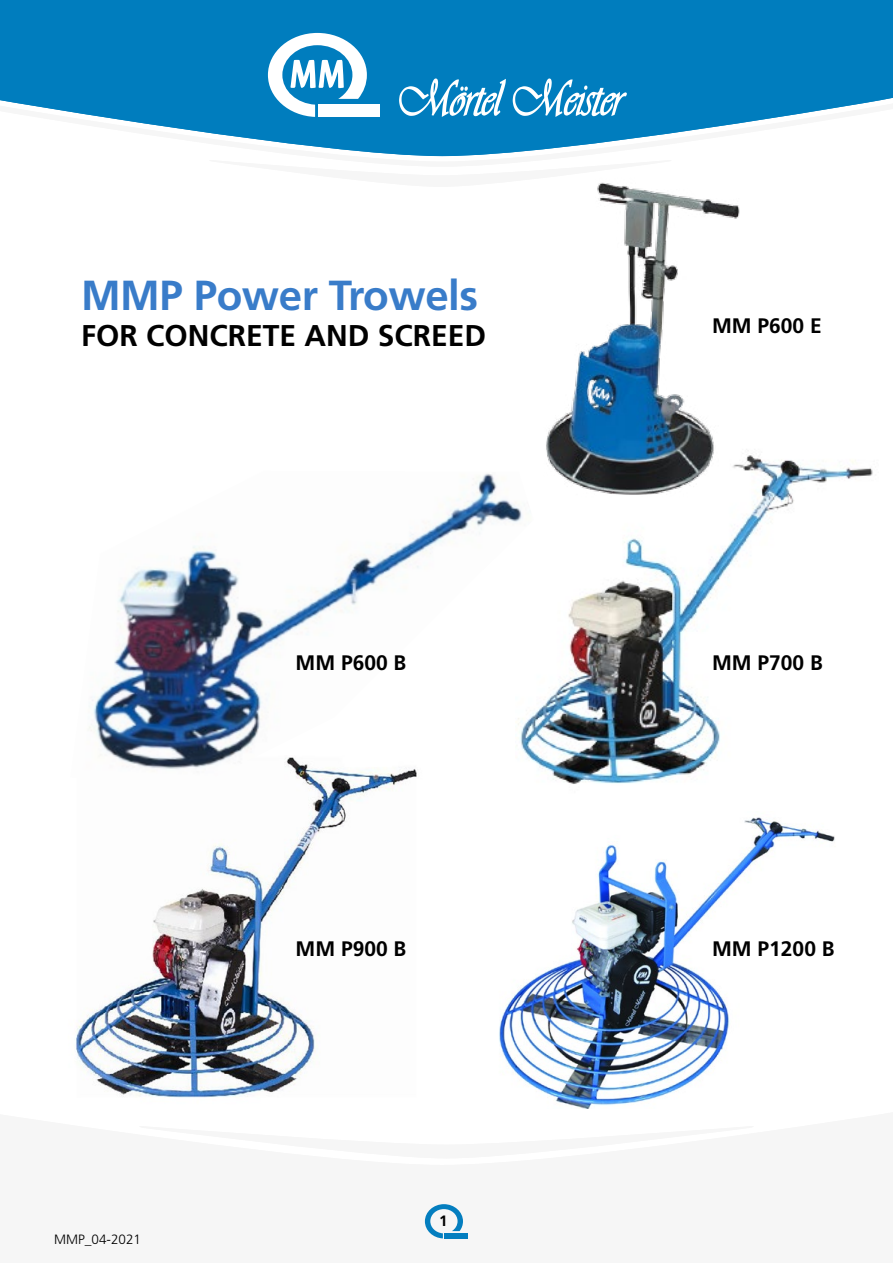
<style>
.page{position:relative;width:893px;height:1263px;background:#fff}
.page>*{position:absolute;margin:0;border:0;box-sizing:border-box;transform-origin:0 0}
.Subhead{font:700 42px "Frutiger";letter-spacing:-.01em;color:#397cc9}
.Subhead-2{font:700 30px "Frutiger";color:#000}
.Subhead-3{font:700 21px "Frutiger";color:#000}
.Subhead-4{font:700 15px "Frutiger";color:#000}
.Subhead-5{font:300 13.5px "Frutiger";color:#000}
</style>
<div class="page">
<img style="left:75px;top:779px;width:332px;height:319px">
<img style="left:534px;top:458px;width:339px;height:326px">
<img style="left:89px;top:473px;width:445px;height:306px">
<img style="left:499px;top:817px;width:336px;height:292px">
<div style="left:0;top:0;width:893px;height:101px;background:#007dbe"></div>
<svg style="left:5px;top:101px;width:871px;height:56px"></svg>
<svg style="left:399px;top:78px;width:107px;height:45px"></svg>
<svg style="left:513px;top:78px;width:114px;height:45px"></svg>
<div style="left:319px;top:105px;width:61px;height:12px;background:#fff"></div>
<svg style="left:268px;top:33px;width:99px;height:90px"></svg>
<div style="left:444px;top:1233px;width:24px;height:6px;background:#047ebf"></div>
<svg style="left:425px;top:1204px;width:38px;height:34px"></svg>
<img style="left:534px;top:182px;width:221px;height:321px">
<p class="Subhead" style="left:81px;top:271px;width:399px">MMP Power Trowels</p>
<p class="Subhead-2" style="left:81px;top:318px;width:407px">FOR CONCRETE AND SCREED</p>
<p class="Subhead-3" style="left:712px;top:313px;width:111px">MM P600 E</p>
<p class="Subhead-3" style="left:296px;top:651px;width:112px">MM P600 B</p>
<p class="Subhead-3" style="left:712px;top:651px;width:112px">MM P700 B</p>
<p class="Subhead-3" style="left:296px;top:936px;width:112px">MM P900 B</p>
<p class="Subhead-3" style="left:712px;top:936px;width:124px">MM P1200 B</p>
<p class="Subhead-5" style="left:54px;top:1231px;width:89px">MMP_04-2021</p>
<p class="Subhead-4" style="left:439px;top:1212px;width:10px">1</p>
</div>
